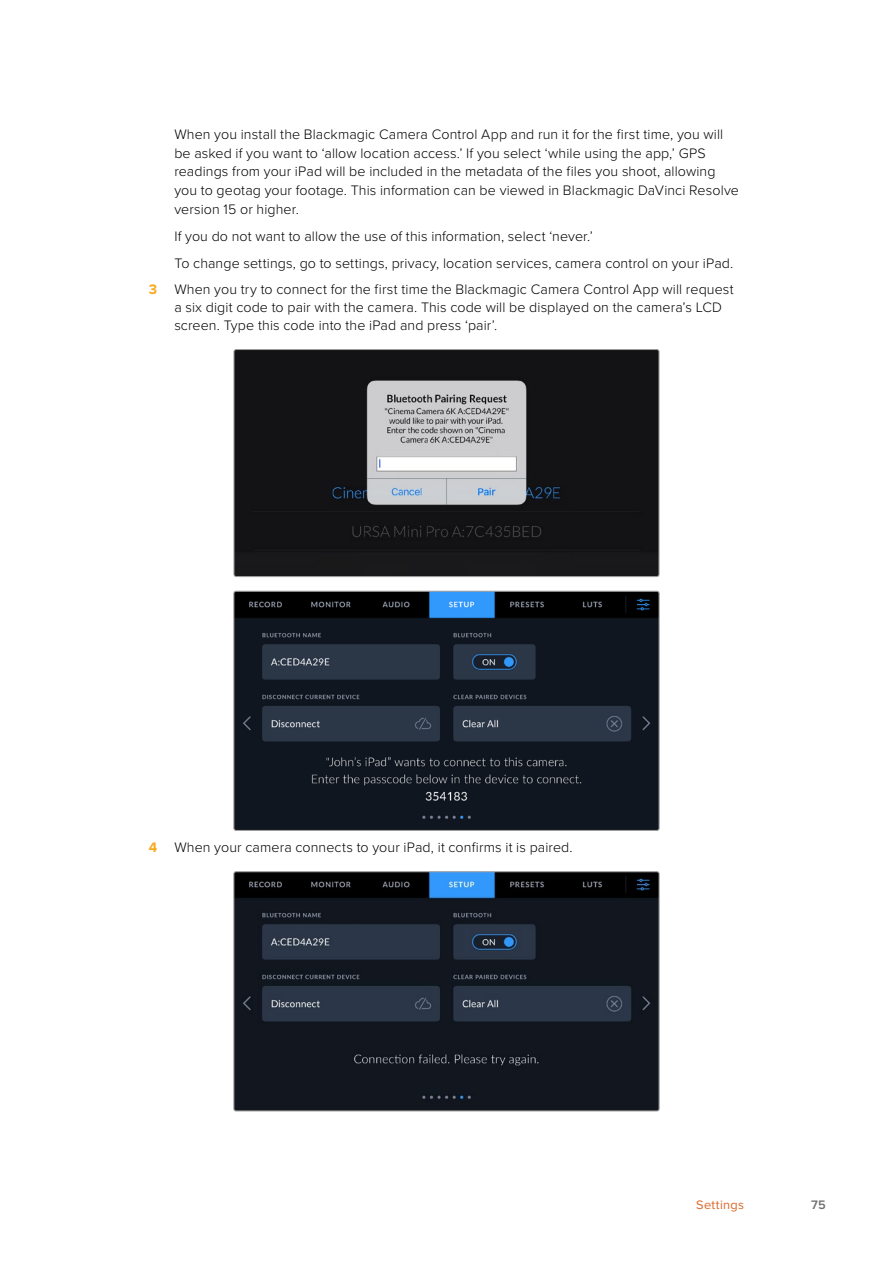
<style>
.page{position:relative;width:893px;height:1263px;background:#fff}
.page>*{position:absolute;margin:0;border:0;box-sizing:border-box;transform-origin:0 0}
.t1{font:300 14.25px/18.8px "Proxima Nova";letter-spacing:.005em;color:#000}
.t2{font:12.75px "Proxima Nova";letter-spacing:.025em;color:#db6627}
.t3{font:600 12.75px "Proxima Nova";color:#706f6f}
.s1{font-weight:700;color:#f8a91f}
</style>
<div class="page">
<img style="left:235px;top:349px;width:424px;height:226px">
<div style="left:233px;top:349px;width:426px;height:228px;border:1px solid #9d9d9c;border-radius:2px"></div>
<img style="left:235px;top:593px;width:423px;height:236px">
<div style="left:233px;top:591px;width:427px;height:240px;border:1px solid #9d9d9c;border-radius:2px"></div>
<img style="left:235px;top:873px;width:423px;height:236px">
<div style="left:233px;top:871px;width:427px;height:240px;border:1px solid #9d9d9c;border-radius:2px"></div>
<p class="t1" style="left:174px;top:124px;width:566px">When you install the Blackmagic Camera Control App and run it for the first time, you will be asked if you want to ‘allow location access.’ If you select ‘while using the app,’ GPS readings from your iPad will be included in the metadata of the files you shoot, allowing you to geotag your footage. This information can be viewed in Blackmagic DaVinci Resolve version 15 or higher.</p>
<p class="t1" style="left:174px;top:226px;width:420px">If you do not want to allow the use of this information, select ‘never.’</p>
<p class="t1" style="left:174px;top:253px;width:560px">To change settings, go to settings, privacy, location services, camera control on your iPad.</p>
<p class="t1" style="left:149px;top:279px;width:586px"><span class="s1">3</span> When you try to connect for the first time the Blackmagic Camera Control App will request</p>
<p class="t1" style="left:174px;top:298px;width:549px;line-height:18px">a six digit code to pair with the camera. This code will be displayed on the camera’s LCD screen. Type this code into the iPad and press ‘pair’.</p>
<p class="t1" style="left:149px;top:837px;width:425px"><span class="s1">4</span> When your camera connects to your iPad, it confirms it is paired.</p>
<p class="t2" style="left:696px;top:1195px;width:49px">Settings</p>
<p class="t3" style="left:811px;top:1195px;width:16px">75</p>
</div>
